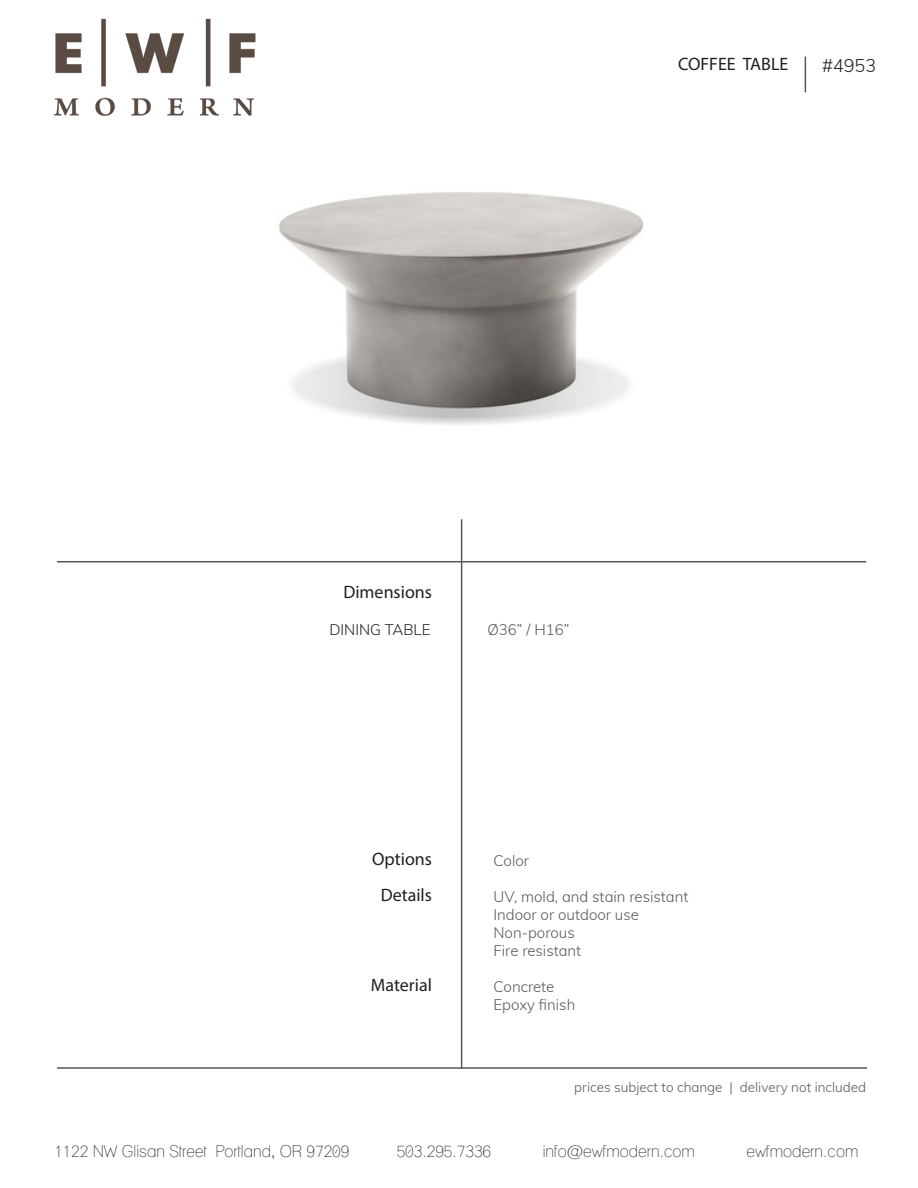
<style>
.page{position:relative;width:918px;height:1188px;background:#fff}
.page>*{position:absolute;margin:0;border:0;box-sizing:border-box;transform-origin:0 0}
.t1{font:18px "Myriad Pro";color:#231f20}
.t2{font:300 18px "Muli";color:#231f20}
.t3{font:condensed 16.5px "Lane";color:#231f20}
.t4{font:300 15px "Muli";color:#57585a}
.t5{font:300 15px "Muli";color:#231f20}
.t6{font:300 13.5px "Muli";color:#57585a}
</style>
<div class="page">
<img style="left:279px;top:192px;width:365px;height:233px">
<img style="left:54px;top:18px;width:202px;height:98px">
<hr style="left:57px;top:1067px;width:810px;height:2px;background:#57585a">
<hr style="left:57px;top:561px;width:809px;height:1px;background:#57585a">
<hr style="left:461px;top:519px;width:1px;height:550px;background:#57585a">
<hr style="left:805px;top:57px;width:1px;height:35px;background:#57585a">
<p class="t1" style="left:678px;top:53px;width:112px">COFFEE TABLE</p>
<p class="t2" style="left:822px;top:52px;width:56px">#4953</p>
<p class="t1" style="left:343px;top:581px;width:90px">Dimensions</p>
<p class="t5" style="left:329px;top:619px;width:103px">DINING TABLE</p>
<p class="t4" style="left:488px;top:619px;width:83px">Ø36” / H16”</p>
<p class="t1" style="left:372px;top:848px;width:61px">Options</p>
<p class="t1" style="left:381px;top:884px;width:53px">Details</p>
<p class="t1" style="left:371px;top:974px;width:63px">Material</p>
<p class="t4" style="left:494px;top:850px;width:37px">Color</p>
<p class="t4" style="left:494px;top:886px;width:196px">UV, mold, and stain resistant</p>
<p class="t4" style="left:494px;top:904px;width:147px">Indoor or outdoor use</p>
<p class="t4" style="left:494px;top:922px;width:83px">Non-porous</p>
<p class="t4" style="left:494px;top:940px;width:89px">Fire resistant</p>
<p class="t4" style="left:494px;top:976px;width:62px">Concrete</p>
<p class="t4" style="left:494px;top:994px;width:83px">Epoxy finish</p>
<p class="t6" style="left:574px;top:1078px;width:293px">prices subject to change | delivery not included</p>
<p class="t3" style="left:54px;top:1141px;width:297px">1122 NW Glisan Street Portland, OR 97209</p>
<p class="t3" style="left:397px;top:1141px;width:96px">503.295.7336</p>
<p class="t3" style="left:543px;top:1141px;width:154px">info@ewfmodern.com</p>
<p class="t3" style="left:747px;top:1141px;width:113px">ewfmodern.com</p>
</div>
